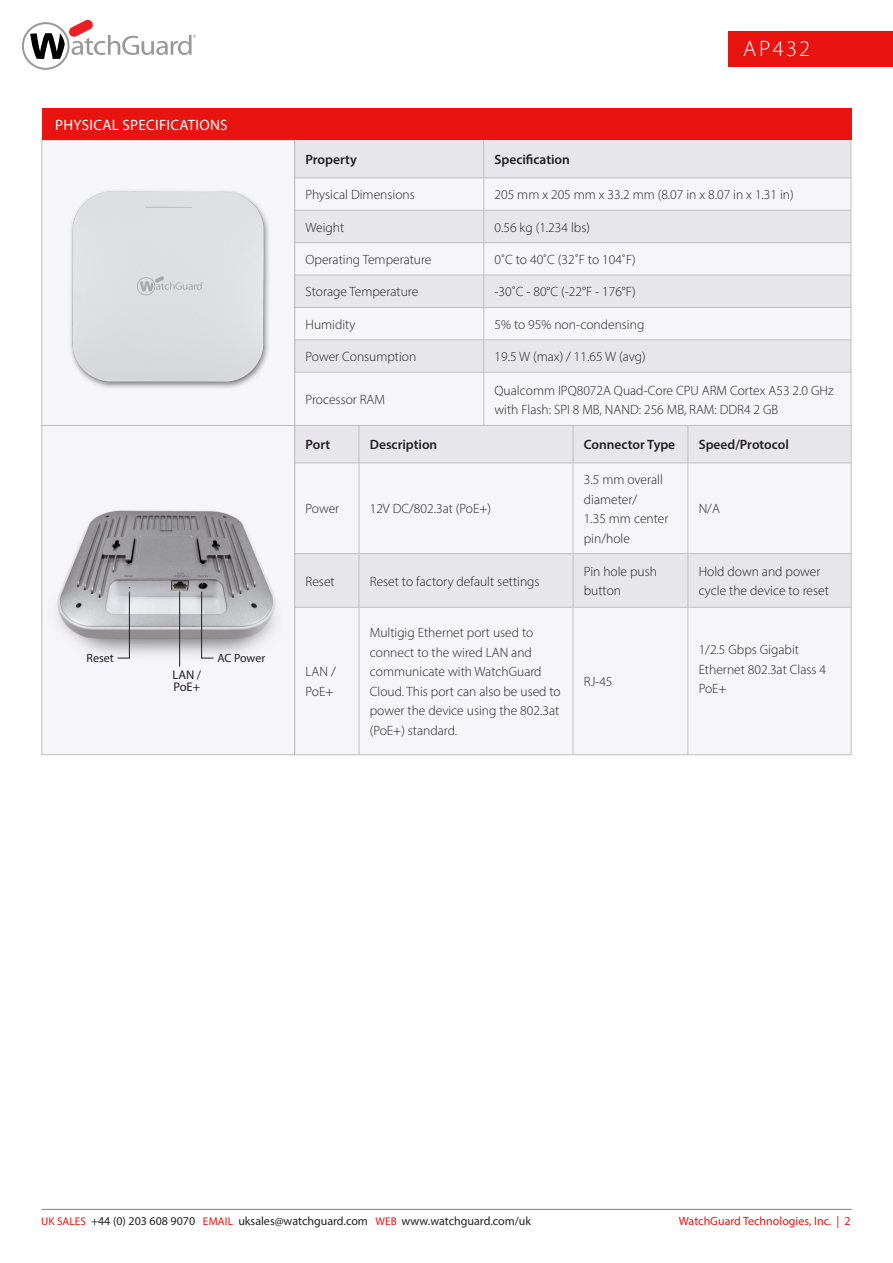
<style>
.page{position:relative;width:893px;height:1263px;background:#fff}
.page>*{position:absolute;margin:0;border:0;box-sizing:border-box;transform-origin:0 0}
.DATASHEET{font:300 22.5px "Myriad Pro";letter-spacing:.105em;color:#fff}
.Table_Header{font:15px "Myriad Pro";letter-spacing:.02em;color:#fff}
.Table_Text{font:300 13.5px/19.5px "Myriad Pro";color:#231f20}
.Table_Text-2{font:600 13.5px "Myriad Pro";color:#231f20}
.t1{font:12.6px "Myriad Pro";color:#231f20}
.t2{font:12px "Myriad Pro";color:#231f20}
.t3{font:12px "Myriad Pro";color:#e81410}
.s1{font-size:11.25px;color:#e81410}
</style>
<div class="page">
<hr style="left:42px;top:1209px;width:810px;height:1px;background:#808080">
<div style="left:728px;top:31px;width:165px;height:35px;background:#e81410"></div>
<svg style="left:22px;top:20px;width:174px;height:50px"></svg>
<div style="left:42px;top:140px;width:253px;height:286px;background:#f5f5fa;border:1px solid #bebec3"></div>
<div style="left:42px;top:109px;width:809px;height:31px;background:#e81410"></div>
<div style="left:295px;top:140px;width:556px;height:38px;background:#e6e6eb"></div>
<svg style="left:295px;top:179px;width:556px;height:246px;fill:#f5f5fa"></svg>
<hr style="left:294px;top:140px;width:1px;height:38px;background:#bebec3">
<hr style="left:295px;top:178px;width:189px;height:1px;background:#bebec3">
<hr style="left:294px;top:178px;width:1px;height:32px;background:#bebec3">
<hr style="left:295px;top:210px;width:189px;height:1px;background:#bebec3">
<hr style="left:294px;top:210px;width:1px;height:32px;background:#bebec3">
<hr style="left:295px;top:242px;width:189px;height:1px;background:#bebec3">
<hr style="left:294px;top:243px;width:1px;height:32px;background:#bebec3">
<hr style="left:295px;top:275px;width:189px;height:1px;background:#bebec3">
<hr style="left:294px;top:275px;width:1px;height:32px;background:#bebec3">
<hr style="left:295px;top:307px;width:189px;height:1px;background:#bebec3">
<hr style="left:294px;top:308px;width:1px;height:32px;background:#bebec3">
<hr style="left:294px;top:340px;width:1px;height:32px;background:#bebec3">
<hr style="left:483px;top:140px;width:1px;height:38px;background:#bebec3">
<hr style="left:851px;top:140px;width:1px;height:38px;background:#bebec3">
<hr style="left:484px;top:178px;width:367px;height:1px;background:#bebec3">
<hr style="left:483px;top:178px;width:1px;height:32px;background:#bebec3">
<hr style="left:851px;top:178px;width:1px;height:32px;background:#bebec3">
<hr style="left:484px;top:210px;width:367px;height:1px;background:#bebec3">
<hr style="left:483px;top:210px;width:1px;height:32px;background:#bebec3">
<hr style="left:851px;top:210px;width:1px;height:32px;background:#bebec3">
<hr style="left:484px;top:242px;width:367px;height:1px;background:#bebec3">
<hr style="left:483px;top:243px;width:1px;height:32px;background:#bebec3">
<hr style="left:851px;top:243px;width:1px;height:32px;background:#bebec3">
<hr style="left:484px;top:275px;width:367px;height:1px;background:#bebec3">
<hr style="left:483px;top:275px;width:1px;height:32px;background:#bebec3">
<hr style="left:851px;top:275px;width:1px;height:32px;background:#bebec3">
<hr style="left:484px;top:307px;width:367px;height:1px;background:#bebec3">
<hr style="left:483px;top:308px;width:1px;height:32px;background:#bebec3">
<hr style="left:851px;top:308px;width:1px;height:32px;background:#bebec3">
<hr style="left:483px;top:340px;width:1px;height:32px;background:#bebec3">
<hr style="left:851px;top:340px;width:1px;height:32px;background:#bebec3">
<hr style="left:295px;top:340px;width:189px;height:1px;background:#bebec3">
<hr style="left:484px;top:340px;width:367px;height:1px;background:#bebec3">
<hr style="left:295px;top:372px;width:189px;height:1px;background:#bebec3">
<hr style="left:294px;top:372px;width:1px;height:54px;background:#bebec3">
<hr style="left:484px;top:372px;width:367px;height:1px;background:#bebec3">
<hr style="left:483px;top:372px;width:1px;height:54px;background:#bebec3">
<hr style="left:851px;top:372px;width:1px;height:54px;background:#bebec3">
<img style="left:70px;top:190px;width:198px;height:198px">
<div style="left:42px;top:425px;width:253px;height:330px;background:#f5f5fa;border:1px solid #bebec3"></div>
<div style="left:295px;top:426px;width:556px;height:37px;background:#e6e6eb"></div>
<svg style="left:295px;top:464px;width:556px;height:290px;fill:#f5f5fa"></svg>
<hr style="left:295px;top:425px;width:64px;height:1px;background:#bebec3">
<hr style="left:294px;top:426px;width:1px;height:37px;background:#bebec3">
<hr style="left:359px;top:425px;width:214px;height:1px;background:#bebec3">
<hr style="left:359px;top:426px;width:1px;height:37px;background:#bebec3">
<hr style="left:573px;top:425px;width:115px;height:1px;background:#bebec3">
<hr style="left:573px;top:426px;width:1px;height:37px;background:#bebec3">
<hr style="left:688px;top:425px;width:163px;height:1px;background:#bebec3">
<hr style="left:688px;top:426px;width:1px;height:37px;background:#bebec3">
<hr style="left:851px;top:426px;width:1px;height:37px;background:#bebec3">
<hr style="left:295px;top:463px;width:64px;height:1px;background:#bebec3">
<hr style="left:294px;top:463px;width:1px;height:90px;background:#bebec3">
<hr style="left:359px;top:463px;width:214px;height:1px;background:#bebec3">
<hr style="left:359px;top:463px;width:1px;height:90px;background:#bebec3">
<hr style="left:573px;top:463px;width:115px;height:1px;background:#bebec3">
<hr style="left:573px;top:463px;width:1px;height:90px;background:#bebec3">
<hr style="left:688px;top:463px;width:163px;height:1px;background:#bebec3">
<hr style="left:688px;top:463px;width:1px;height:90px;background:#bebec3">
<hr style="left:851px;top:463px;width:1px;height:90px;background:#bebec3">
<hr style="left:295px;top:553px;width:64px;height:1px;background:#bebec3">
<hr style="left:294px;top:554px;width:1px;height:53px;background:#bebec3">
<hr style="left:359px;top:553px;width:214px;height:1px;background:#bebec3">
<hr style="left:359px;top:554px;width:1px;height:53px;background:#bebec3">
<hr style="left:573px;top:553px;width:115px;height:1px;background:#bebec3">
<hr style="left:573px;top:554px;width:1px;height:53px;background:#bebec3">
<hr style="left:688px;top:553px;width:163px;height:1px;background:#bebec3">
<hr style="left:688px;top:554px;width:1px;height:53px;background:#bebec3">
<hr style="left:851px;top:554px;width:1px;height:53px;background:#bebec3">
<hr style="left:295px;top:607px;width:64px;height:1px;background:#bebec3">
<hr style="left:294px;top:607px;width:1px;height:147px;background:#bebec3">
<hr style="left:359px;top:607px;width:214px;height:1px;background:#bebec3">
<hr style="left:359px;top:607px;width:1px;height:147px;background:#bebec3">
<hr style="left:573px;top:607px;width:115px;height:1px;background:#bebec3">
<hr style="left:573px;top:607px;width:1px;height:147px;background:#bebec3">
<hr style="left:688px;top:607px;width:163px;height:1px;background:#bebec3">
<hr style="left:688px;top:607px;width:1px;height:147px;background:#bebec3">
<hr style="left:851px;top:607px;width:1px;height:147px;background:#bebec3">
<hr style="left:295px;top:754px;width:64px;height:1px;background:#bebec3">
<hr style="left:359px;top:754px;width:214px;height:1px;background:#bebec3">
<hr style="left:573px;top:754px;width:115px;height:1px;background:#bebec3">
<hr style="left:688px;top:754px;width:163px;height:1px;background:#bebec3">
<img style="left:57px;top:510px;width:219px;height:157px">
<svg style="left:117px;top:591px;width:13px;height:67px"></svg>
<svg style="left:201px;top:591px;width:13px;height:67px"></svg>
<hr style="left:179px;top:592px;width:1px;height:75px;background:#231f20">
<p class="Table_Header" style="left:55px;top:116px;width:174px">PHYSICAL SPECIFICATIONS</p>
<p class="t2" style="left:87px;top:651px;width:29px">Reset</p>
<p class="t2" style="left:217px;top:651px;width:49px">AC Power</p>
<p class="t1" style="left:172px;top:667px;width:30px">LAN /</p>
<p class="t1" style="left:173px;top:679px;width:28px">PoE+</p>
<p class="DATASHEET" style="left:743px;top:35px;width:69px">AP432</p>
<p class="Table_Text-2" style="left:306px;top:151px;width:53px">Property</p>
<p class="Table_Text-2" style="left:495px;top:151px;width:77px">Specification</p>
<p class="Table_Text" style="left:306px;top:185px;width:111px">Physical Dimensions</p>
<p class="Table_Text" style="left:495px;top:185px;width:301px">205 mm x 205 mm x 33.2 mm (8.07 in x 8.07 in x 1.31 in)</p>
<p class="Table_Text" style="left:306px;top:217px;width:40px">Weight</p>
<p class="Table_Text" style="left:495px;top:217px;width:97px">0.56 kg (1.234 lbs)</p>
<p class="Table_Text" style="left:306px;top:250px;width:127px">Operating Temperature</p>
<p class="Table_Text" style="left:495px;top:250px;width:143px">0˚C to 40˚C (32˚F to 104˚F)</p>
<p class="Table_Text" style="left:306px;top:282px;width:114px">Storage Temperature</p>
<p class="Table_Text" style="left:495px;top:282px;width:143px">-30˚C - 80°C (-22°F - 176°F)</p>
<p class="Table_Text" style="left:306px;top:314px;width:51px">Humidity</p>
<p class="Table_Text" style="left:495px;top:314px;width:151px">5% to 95% non-condensing</p>
<p class="Table_Text" style="left:306px;top:347px;width:112px">Power Consumption</p>
<p class="Table_Text" style="left:495px;top:347px;width:153px">19.5 W (max) / 11.65 W (avg)</p>
<p class="Table_Text" style="left:306px;top:390px;width:81px">Processor RAM</p>
<p class="Table_Text" style="left:495px;top:380px;width:341px">Qualcomm IPQ8072A Quad-Core CPU ARM Cortex A53 2.0 GHz with Flash: SPI 8 MB, NAND: 256 MB, RAM: DDR4 2 GB</p>
<p class="Table_Text-2" style="left:306px;top:436px;width:26px">Port</p>
<p class="Table_Text-2" style="left:370px;top:436px;width:69px">Description</p>
<p class="Table_Text-2" style="left:584px;top:436px;width:93px">Connector Type</p>
<p class="Table_Text-2" style="left:699px;top:436px;width:92px">Speed/Protocol</p>
<p class="Table_Text" style="left:306px;top:499px;width:35px">Power</p>
<p class="Table_Text" style="left:370px;top:499px;width:123px">12V DC/802.3at (PoE+)</p>
<p class="Table_Text" style="left:584px;top:470px;width:81px">3.5 mm overall diameter/</p>
<p class="Table_Text" style="left:584px;top:509px;width:86px">1.35 mm center pin/hole</p>
<p class="Table_Text" style="left:699px;top:499px;width:23px">N/A</p>
<p class="Table_Text" style="left:306px;top:571px;width:31px">Reset</p>
<p class="Table_Text" style="left:370px;top:571px;width:171px">Reset to factory default settings</p>
<p class="Table_Text" style="left:584px;top:561px;width:75px">Pin hole push button</p>
<p class="Table_Text" style="left:699px;top:561px;width:132px">Hold down and power cycle the device to reset</p>
<p class="Table_Text" style="left:306px;top:662px;width:32px">LAN /<br>PoE+</p>
<p class="Table_Text" style="left:370px;top:623px;width:192px">Multigig Ethernet port used to connect to the wired LAN and communicate with WatchGuard<br>Cloud. This port can also be used to power the device using the 802.3at (PoE+) standard.</p>
<p class="Table_Text" style="left:584px;top:672px;width:30px">RJ-45</p>
<p class="Table_Text" style="left:699px;top:640px;width:129px">1/2.5 Gbps Gigabit<br>Ethernet 802.3at Class 4<br>PoE+</p>
<p class="t2" style="left:41px;top:1213px;width:491px"><span class="s1">UK SALES</span> +44 (0) 203 608 9070 <span class="s1">EMAIL</span> uksales@watchguard.com <span class="s1">WEB</span> www.watchguard.com/uk</p>
<p class="t3" style="left:679px;top:1213px;width:173px">WatchGuard Technologies, Inc. | 2</p>
</div>
